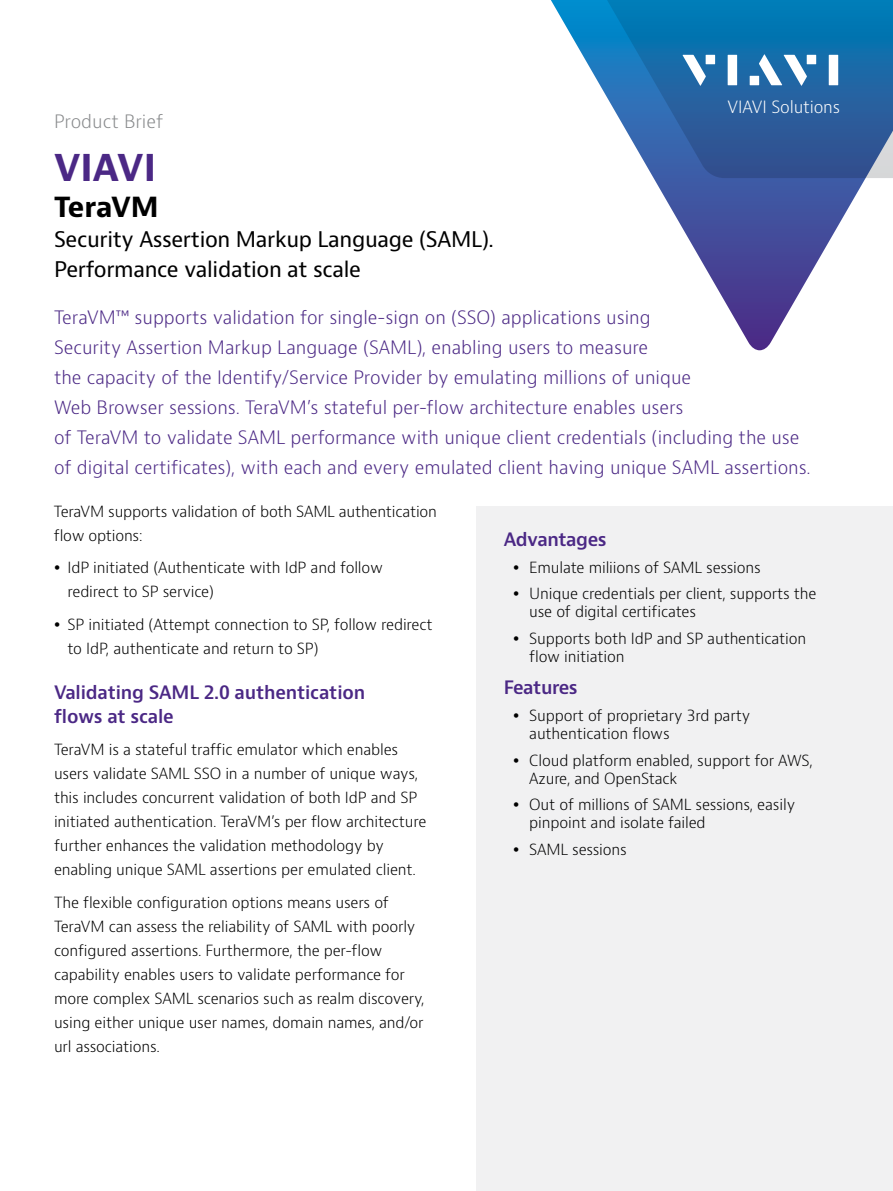
<style>
.page{position:relative;width:893px;height:1191px;background:#fff}
.page>*{position:absolute;margin:0;border:0;box-sizing:border-box;transform-origin:0 0}
.t1{font:700 36px "Bernino Sans";color:#4b2885}
.t2{font:700 27px "Bernino Sans";letter-spacing:-.01em;color:#000}
.t3{font:21px/30px "Bernino Sans";letter-spacing:-.015em;color:#000}
.t4{font:300 18px/30px "Bernino Sans";color:#4b2885}
.t5{font:600 18px/24px "Bernino Sans";letter-spacing:-.01em;color:#4b2885}
.t6{font:300 18px "Bernino Sans";color:#888a8c}
.t7{font:300 16.5px "Bernino Sans";letter-spacing:-.01em;color:#fff}
.t8{font:300 15px/24px "Bernino Sans";letter-spacing:-.01em;color:#000}
</style>
<div class="page">
<svg style="left:653px;top:178px;width:213px;height:172px"></svg>
<svg style="left:551px;top:0;width:342px;height:178px"></svg>
<svg style="left:682px;top:55px;width:24px;height:31px"></svg>
<div style="left:706px;top:55px;width:9px;height:9px;background:#fff"></div>
<div style="left:728px;top:55px;width:9px;height:30px;background:#fff"></div>
<div style="left:807px;top:55px;width:9px;height:9px;background:#fff"></div>
<div style="left:829px;top:55px;width:9px;height:30px;background:#fff"></div>
<svg style="left:759px;top:54px;width:48px;height:32px"></svg>
<div style="left:750px;top:76px;width:9px;height:9px;background:#fff"></div>
<div style="left:477px;top:507px;width:416px;height:684px;background:#f1f1f2"></div>
<p class="t7" style="left:728px;top:96px;width:114px">VIAVI Solutions</p>
<p class="t6" style="left:54px;top:110px;width:111px">Product Brief</p>
<h1 class="t1" style="left:54px;top:145px;width:104px">VIAVI</h1>
<h2 class="t2" style="left:54px;top:190px;width:106px">TeraVM</h2>
<h3 class="t3" style="left:54px;top:225px;width:441px">Security Assertion Markup Language (SAML).<br>Performance validation at scale</h3>
<p class="t4" style="left:54px;top:303px;width:758px">TeraVM™ supports validation for single-sign on (SSO) applications using<br>Security Assertion Markup Language (SAML), enabling users to measure<br>the capacity of the Identify/Service Provider by emulating millions of unique<br>Web Browser sessions. TeraVM’s stateful per-flow architecture enables users<br>of TeraVM to validate SAML performance with unique client credentials (including the use of digital certificates), with each and every emulated client having unique SAML assertions.</p>
<p class="t8" style="left:54px;top:499px;width:384px">TeraVM supports validation of both SAML authentication flow options:</p>
<p class="t8" style="left:68px;top:556px;width:317px">IdP initiated (Authenticate with IdP and follow redirect to SP service)</p>
<p class="t8" style="left:68px;top:612px;width:367px">SP initiated (Attempt connection to SP, follow redirect to IdP, authenticate and return to SP)</p>
<p class="t5" style="left:54px;top:680px;width:313px">Validating SAML 2.0 authentication flows at scale</p>
<p class="t8" style="left:54px;top:738px;width:374px">TeraVM is a stateful traffic emulator which enables users validate SAML SSO in a number of unique ways, this includes concurrent validation of both IdP and SP initiated authentication. TeraVM’s per flow architecture further enhances the validation methodology by enabling unique SAML assertions per emulated client.</p>
<p class="t8" style="left:54px;top:890px;width:372px">The flexible configuration options means users of TeraVM can assess the reliability of SAML with poorly configured assertions. Furthermore, the per-flow capability enables users to validate performance for more complex SAML scenarios such as realm discovery, using either unique user names, domain names, and/or url associations.</p>
<p class="t5" style="left:504px;top:528px;width:104px">Advantages</p>
<p class="t8" style="left:529px;top:554px;width:289px;line-height:26.5px">Emulate miliions of SAML sessions<br>Unique credentials per client, supports the</p>
<p class="t8" style="left:529px;top:599px;width:279px;line-height:26.5px">use of digital certificates<br>Supports both IdP and SP authentication</p>
<p class="t8" style="left:529px;top:645px;width:97px">flow initiation</p>
<p class="t5" style="left:504px;top:676px;width:75px">Features</p>
<p class="t8" style="left:529px;top:707px;width:223px;line-height:18px">Support of proprietary 3rd party authentication flows</p>
<p class="t8" style="left:529px;top:751px;width:285px;line-height:18px">Cloud platform enabled, support for AWS,<br>Azure, and OpenStack</p>
<p class="t8" style="left:529px;top:796px;width:268px;line-height:18px">Out of millions of SAML sessions, easily pinpoint and isolate failed</p>
<p class="t8" style="left:529px;top:837px;width:99px">SAML sessions</p>
</div>
